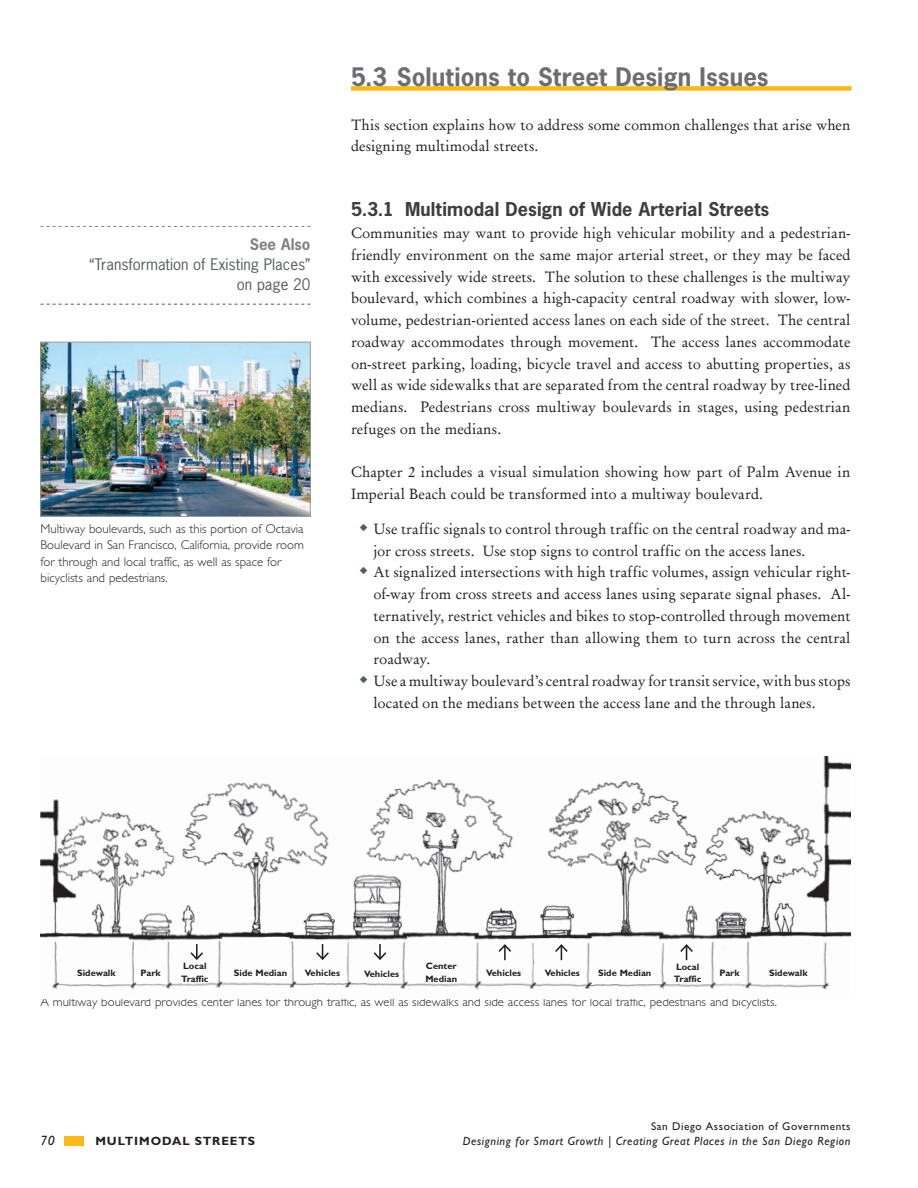
<style>
.page{position:relative;width:918px;height:1188px;background:#fff}
.page>*{position:absolute;margin:0;border:0;box-sizing:border-box;transform-origin:0 0}
.t1{font:700 24px "News Gothic Std";color:#6c6d70}
.t2{font:700 18px "News Gothic Std";letter-spacing:.01em;color:#3e3e3f}
.t3{font:15px/21.8px "Garamond Antiqua";letter-spacing:.015em;color:#231f20}
.t4{font:15px/20.1px "News Gothic Std";color:#545a5b;text-align:right}
.t5{font:700 15px "News Gothic Std";color:#808285}
.t6{font:italic 13.5px "Gill Sans";color:#231f20}
.t7{font:300 12.75px/16.5px "Gill Sans";color:#231f20}
.t8{font:italic 12px "Gill Sans";letter-spacing:.05em;color:#231f20}
.t9{font:700 12px "Gill Sans";letter-spacing:.075em;color:#231f20}
.t10{font:11.25px "Gill Sans";letter-spacing:.05em;color:#231f20}
.t11{font:700 9.3px/12.5px "Gill Sans";color:#231f20}
</style>
<div class="page">
<div style="left:351px;top:86px;width:501px;height:5px;background:#fcb915"></div>
<img style="left:42px;top:344px;width:266px;height:171px">
<div style="left:40px;top:342px;width:270px;height:175px;border:1px solid #999d9f"></div>
<svg style="left:40px;top:226px;width:270px;height:1px"></svg>
<svg style="left:40px;top:304px;width:270px;height:1px"></svg>
<img style="left:41px;top:756px;width:809px;height:234px">
<svg style="left:189px;top:944px;width:16px;height:17px"></svg>
<svg style="left:315px;top:944px;width:16px;height:17px"></svg>
<svg style="left:372px;top:944px;width:16px;height:17px"></svg>
<svg style="left:497px;top:943px;width:16px;height:17px"></svg>
<svg style="left:553px;top:943px;width:16px;height:17px"></svg>
<svg style="left:679px;top:943px;width:16px;height:17px"></svg>
<div style="left:64px;top:1136px;width:20px;height:10px;background:#fcb915"></div>
<p class="t5" style="left:250px;top:234px;width:62px">See Also</p>
<p class="t4" style="left:89px;top:254px;width:223px">“Transformation of Existing Places” on page 20</p>
<p class="t7" style="left:40px;top:520px;width:265px">Multiway boulevards, such as this portion of Octavia Boulevard in San Francisco, California, provide room for through and local traffic, as well as space for bicyclists and pedestrians.</p>
<h1 class="t1" style="left:351px;top:61px;width:419px">5.3 Solutions to Street Design Issues</h1>
<p class="t3" style="left:351px;top:113px;width:501px">This section explains how to address some common challenges that arise when designing multimodal streets.</p>
<p class="t2" style="left:351px;top:198px;width:420px">5.3.1 M ultimodal Design of Wide Arterial Streets</p>
<p class="t3" style="left:351px;top:222px;width:501px;text-align:justify">Communities may want to provide high vehicular mobility and a pedestrian&shy;friendly environment on the same major arterial street, or they may be faced with excessively wide streets. The solution to these challenges is the multiway boulevard, which combines a high-capacity central roadway with slower, low&shy;volume, pedestrian-oriented access lanes on each side of the street. The central roadway accommodates through movement. The access lanes accommodate on-street parking, loading, bicycle travel and access to abutting properties, as well as wide sidewalks that are separated from the central roadway by tree-lined medians. Pedestrians cross multiway boulevards in stages, using pedestrian refuges on the medians.</p>
<p class="t3" style="left:351px;top:461px;width:501px">Chapter 2 includes a visual simulation showing how part of Palm Avenue in<br>Imperial Beach could be transformed into a multiway boulevard.</p>
<p class="t3" style="left:374px;top:517px;width:478px">Use traffic signals to control through traffic on the central roadway and ma&shy;jor cross streets. Use stop signs to control traffic on the access lanes.<br>At signalized intersections with high traffic volumes, assign vehicular right&shy;of-way from cross streets and access lanes using separate signal phases. Al&shy;ternatively, restrict vehicles and bikes to stop-controlled through movement on the access lanes, rather than allowing them to turn across the central roadway.<br>Use a multiway boulevard’s central roadway for transit service, with bus stops located on the medians between the access lane and the through lanes.</p>
<p class="t11" style="left:181px;top:960px;width:29px">Local<br>Traffic</p>
<p class="t11" style="left:305px;top:967px;width:37px">Vehicles</p>
<p class="t11" style="left:486px;top:967px;width:37px">Vehicles</p>
<p class="t11" style="left:545px;top:967px;width:37px">Vehicles</p>
<p class="t11" style="left:425px;top:960px;width:33px">Center<br>Median</p>
<p class="t11" style="left:234px;top:967px;width:55px">Side Median</p>
<p class="t11" style="left:364px;top:967px;width:37px">Vehicles</p>
<p class="t11" style="left:598px;top:967px;width:55px">Side Median</p>
<p class="t11" style="left:674px;top:960px;width:29px">Local<br>Traffic</p>
<p class="t11" style="left:720px;top:967px;width:22px">Park</p>
<p class="t11" style="left:77px;top:966px;width:40px">Sidewalk</p>
<p class="t11" style="left:141px;top:966px;width:22px">Park</p>
<p class="t11" style="left:769px;top:967px;width:40px">Sidewalk</p>
<p class="t7" style="left:40px;top:993px;width:738px">A multiway boulevard provides center lanes for through traffic, as well as sidewalks and side access lanes for local traffic, pedestrians and bicyclists.</p>
<p class="t10" style="left:651px;top:1120px;width:201px">San Diego Association of Governments</p>
<p class="t6" style="left:40px;top:1133px;width:16px">70</p>
<p class="t9" style="left:95px;top:1134px;width:161px">multimodal streets</p>
<p class="t8" style="left:463px;top:1134px;width:389px">Designing for Smart Growth | Creating Great Places in the San Diego Region</p>
</div>
